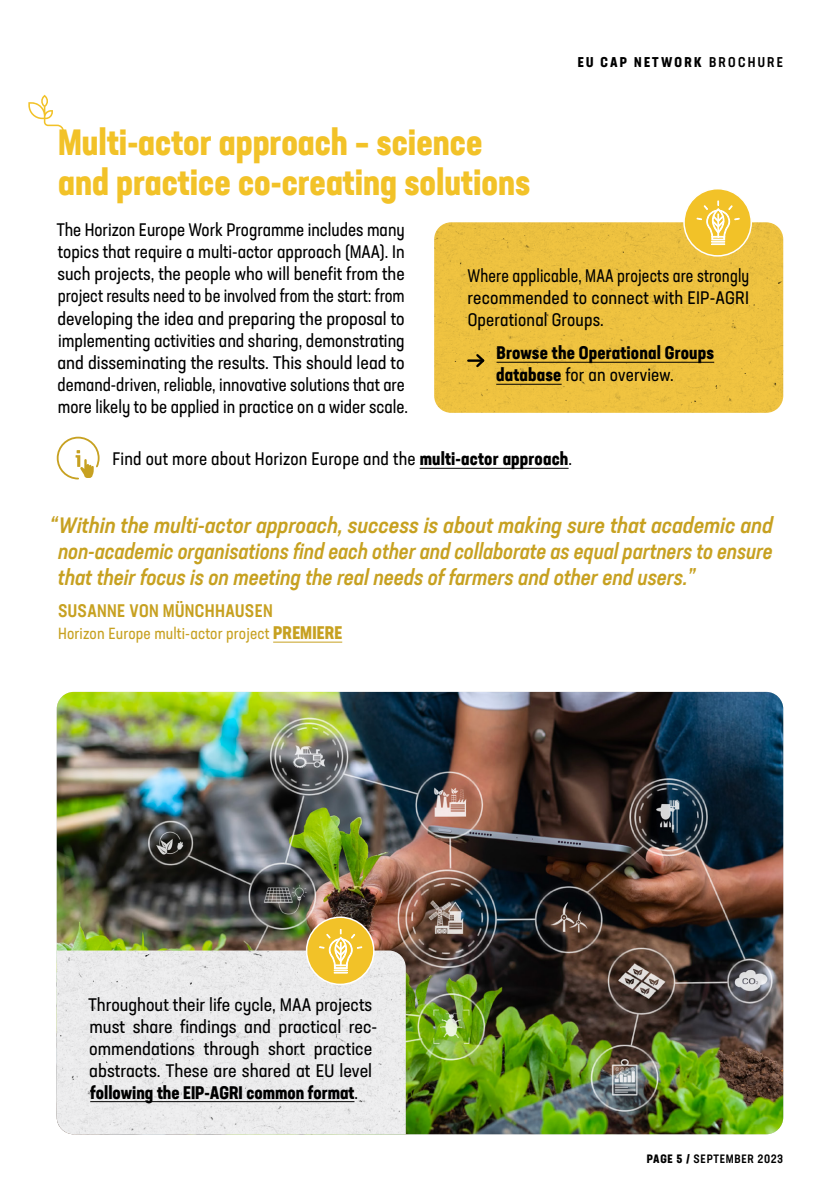
<style>
.page{position:relative;width:840px;height:1191px;background:#fff}
.page>*{position:absolute;margin:0;border:0;box-sizing:border-box;transform-origin:0 0}
.t1{font:700 condensed 36px/40px "Neusa Next Std";color:#f2c228}
.t2{font:italic 500 condensed 22px/26px "Neusa Next Std";color:#c7a121;text-align:justify;scale:1.05 1}
.t3{font:condensed 18px/22px "Neusa Next Std";color:#000}
.t4{font:condensed 18px/22px "Neusa Next Std";color:#000;text-align:justify;scale:.92 1}
.t5{font:700 condensed 18px/22px "Neusa Next Std";letter-spacing:.01em;color:#000}
.t6{font:500 condensed 18px "Neusa Next Std";letter-spacing:.02em;color:#c7a121}
.t7{font:condensed 16px "Neusa Next Std";letter-spacing:.01em;color:#c7a121}
.t8{font:700 condensed 14px "Neusa Next Std";letter-spacing:.16em;color:#000}
.t9{font:500 condensed 12px "Neusa Next Std";letter-spacing:.06em;color:#000}
.s1{font-weight:500}
.s2{font-weight:400}
.s3{font-weight:700}
.s4{font-weight:700;font-size:18px}
</style>
<div class="page">
<img style="left:57px;top:692px;width:725px;height:442px">
<svg style="left:28px;top:95px;width:36px;height:37px"></svg>
<div style="left:57px;top:950px;width:348px;height:184px;background:#ebebec"></div>
<div style="left:434px;top:222px;width:348px;height:191px;background:#edc140;border-radius:17px"></div>
<hr style="left:496px;top:362px;width:217px;height:1px;background:#000">
<hr style="left:496px;top:384px;width:65px;height:1px;background:#000">
<hr style="left:468px;top:359px;width:15px;height:3px;background:#000">
<svg style="left:473px;top:352px;width:12px;height:16px"></svg>
<hr style="left:90px;top:1101px;width:264px;height:1px;background:#000">
<hr style="left:273px;top:641px;width:69px;height:1px;background:#c7a121">
<div style="left:306px;top:917px;width:67px;height:67px;background:#f2c228;border-radius:50%"></div>
<div style="left:306px;top:916px;width:68px;height:69px;border:2px solid #fff;border-radius:50%"></div>
<svg style="left:319px;top:929px;width:43px;height:44px"></svg>
<div style="left:683px;top:189px;width:67px;height:67px;background:#f2c228;border-radius:50%"></div>
<div style="left:683px;top:188px;width:68px;height:69px;border:2px solid #fff;border-radius:50%"></div>
<svg style="left:696px;top:201px;width:43px;height:44px"></svg>
<hr style="left:419px;top:468px;width:149px;height:1px;background:#000">
<svg style="left:56px;top:436px;width:44px;height:44px"></svg>
<h1 class="t1" style="left:58px;top:121px;width:473px">Multi-actor approach – science and practice co-creating solutions</h1>
<p class="t8" style="left:577px;top:54px;width:207px">EU CAP NETWORK <span class="s1">BROCHURE</span></p>
<p class="t3" style="left:57px;top:219px;width:352px">The Horizon Europe Work Programme includes many topics that require a multi-actor approach (MAA). In such projects, the people who will benefit from the project results need to be involved from the start: from developing the idea and preparing the proposal to implementing activities and sharing, demonstrating and disseminating the results. This should lead to demand-driven, reliable, innovative solutions that are more likely to be applied in practice on a wider scale.</p>
<p class="t4" style="left:467px;top:264px;width:308px">Where applicable, MAA projects are strongly recommended to connect with EIP-AGRI Operational Groups.</p>
<p class="t5" style="left:496px;top:342px;width:219px">Browse the Operational Groups database <span class="s2">for an overview.</span></p>
<p class="t3" style="left:112px;top:448px;width:461px">Find out more about Horizon Europe and the <span class="s3">multi-actor approach</span>.</p>
<p class="t2" style="left:58px;top:512px;width:682px;text-indent:-9px">“Within the multi-actor approach, success is about making sure that academic and non-academic organisations find each other and collaborate as equal partners to ensure that their focus is on meeting the real needs of farmers and other end users.”</p>
<p class="t6" style="left:58px;top:599px;width:216px">SUSANNE VON MÜNCHHAUSEN</p>
<p class="t7" style="left:58px;top:623px;width:285px">Horizon Europe multi-actor project <span class="s4">PREMIERE</span></p>
<p class="t3" style="left:88px;top:993px;width:290px">Throughout their life cycle, MAA projects must share findings and practical rec&shy;ommendations through short practice abstracts. These are shared at EU level <span class="s3">following the EIP-AGRI common format</span>.</p>
<p class="t9" style="left:646px;top:1151px;width:138px"><span class="s3">PAGE 5 /</span> SEPTEMBER 2023</p>
</div>
